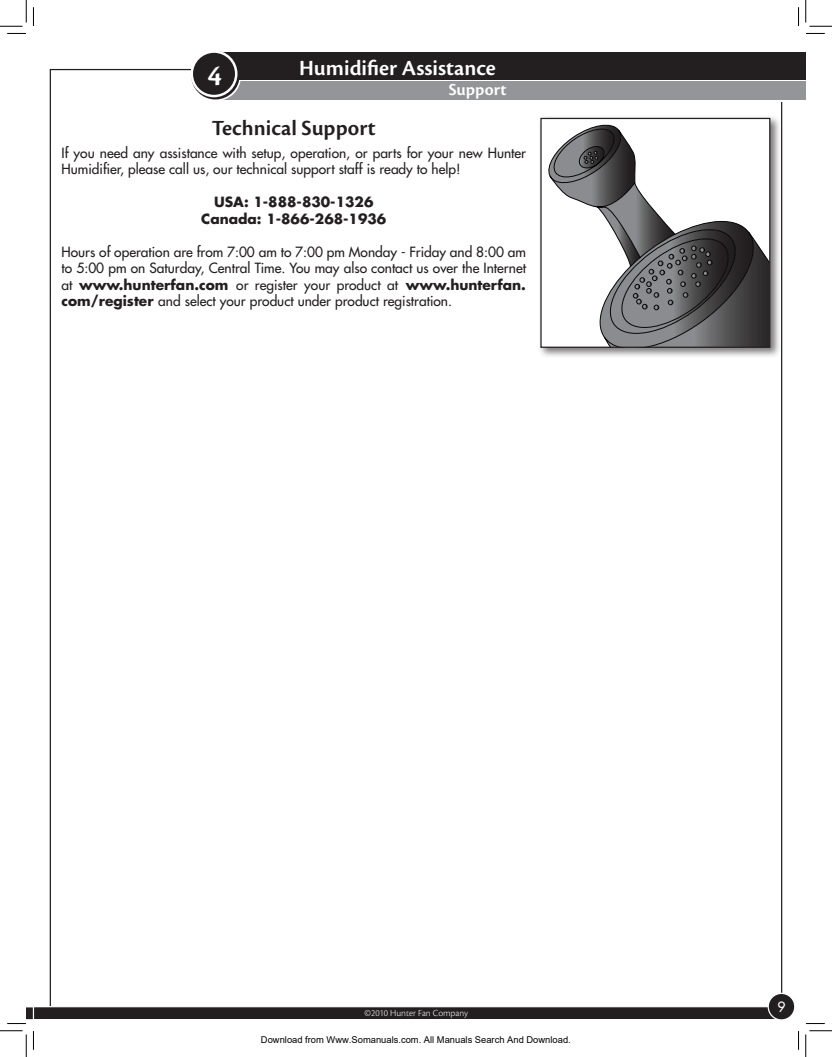
<style>
.page{position:relative;width:832px;height:1057px;background:#fff}
.page>*{position:absolute;margin:0;border:0;box-sizing:border-box;transform-origin:0 0}
.t1{font:600 30px "Cronos Pro";color:#fff}
.t2{font:600 22.5px "Cronos Pro";color:#fff}
.t3{font:600 22.5px "Cronos Pro";color:#231f20}
.t4{font:600 17.5px "Cronos Pro";color:#fff}
.t5{font:500 13.75px/16.5px "Futura Std";color:#231f20}
.t6{font:700 13.75px/16.5px "Futura Std";color:#231f20;text-align:center}
.t7{font:500 13.75px "Futura Std";color:#fff}
.t8{font:300 9.75px "Cronos Pro";letter-spacing:-.005em;color:#fff}
.t9{font:9.38px "Arial";color:#000}
.s1{font-weight:700}
</style>
<div class="page">
<div style="left:33px;top:1007px;width:749px;height:13px;background:#231f20"></div>
<div style="left:33px;top:1006px;width:749px;height:14px;border:1px solid #fff"></div>
<div style="left:768px;top:993px;width:27px;height:27px;background:#231f20;border-radius:50%"></div>
<div style="left:768px;top:993px;width:27px;height:27px;border:1px solid #fff;border-radius:50%"></div>
<div style="left:223px;top:81px;width:583px;height:19px;background:#939598"></div>
<div style="left:192px;top:52px;width:49px;height:49px;border:2px solid #fff;border-radius:50%"></div>
<div style="left:223px;top:52px;width:583px;height:28px;background:#231f20"></div>
<svg style="left:192px;top:52px;width:46px;height:46px"></svg>
<div style="left:191px;top:51px;width:49px;height:48px;border:2px solid #231f20;border-radius:50%"></div>
<div style="left:192px;top:52px;width:44px;height:44px;background:#231f20;border-radius:50%"></div>
<div style="left:191px;top:50px;width:46px;height:47px;border:2px solid #fff;border-radius:50%"></div>
<div style="left:537px;top:115px;width:244px;height:243px;background:#231f20;opacity:.6"></div>
<svg style="left:548px;top:121px;width:220px;height:225px"></svg>
<div style="left:540px;top:118px;width:230px;height:230px;border:1px solid #231f20"></div>
<svg style="left:7px;top:33px;width:19px;height:1px"></svg>
<svg style="left:806px;top:33px;width:19px;height:1px"></svg>
<svg style="left:7px;top:1006px;width:27px;height:18px"></svg>
<svg style="left:806px;top:1023px;width:19px;height:1px"></svg>
<svg style="left:33px;top:7px;width:1px;height:19px"></svg>
<svg style="left:33px;top:1031px;width:1px;height:19px"></svg>
<svg style="left:798px;top:7px;width:1px;height:19px"></svg>
<svg style="left:798px;top:1031px;width:1px;height:19px"></svg>
<svg style="left:0;top:0;width:27px;height:27px"></svg>
<svg style="left:0;top:1030px;width:27px;height:27px"></svg>
<svg style="left:805px;top:0;width:27px;height:27px"></svg>
<svg style="left:805px;top:1030px;width:27px;height:27px"></svg>
<h1 class="t1" style="left:208px;top:58px;width:16px">4</h1>
<h2 class="t2" style="left:299px;top:55px;width:198px">Humidifier Assistance</h2>
<p class="t4" style="left:449px;top:80px;width:59px">Support</p>
<h2 class="t3" style="left:212px;top:115px;width:166px">Technical Support</h2>
<p class="t5" style="left:62px;top:145px;width:466px">If you need any assistance with setup, operation, or parts for your new Hunter<br>Humidifier, please call us, our technical support staff is ready to help!</p>
<p class="t6" style="left:201px;top:194px;width:187px">USA: 1-888-830-1326<br>Canada: 1-866-268-1936</p>
<p class="t5" style="left:62px;top:244px;width:466px;text-align:justify">Hours of operation are from 7:00 am to 7:00 pm Monday - Friday and 8:00 am to 5:00 pm on Saturday, Central Time. You may also contact us over the Internet at <span class="s1">www.hunterfan.com</span> or register your product at <span class="s1">www.hunterfan. com/register</span> and select your product under product registration.</p>
<p class="t8" style="left:365px;top:1008px;width:105px">©2010 Hunter Fan Company</p>
<p class="t9" style="left:261px;top:1034px;width:311px">Download from Www.Somanuals.com. All Manuals Search And Download.</p>
<p class="t7" style="left:777px;top:998px;width:9px">9</p>
</div>
